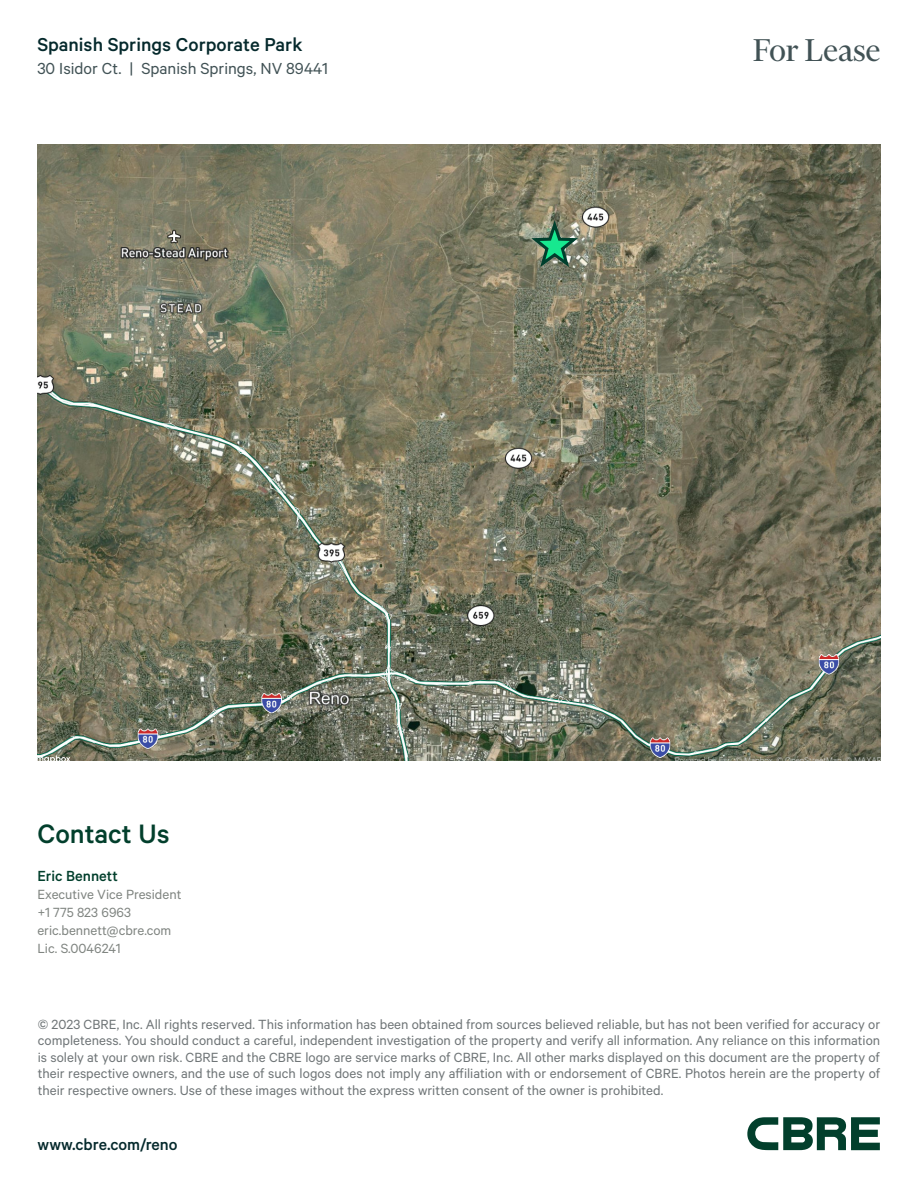
<style>
.page{position:relative;width:918px;height:1188px;background:#fff}
.page>*{position:absolute;margin:0;border:0;box-sizing:border-box;transform-origin:0 0}
.t1{font:36px "Financier Display";color:#415255}
.Contact_Us{font:500 30px "Calibre";color:#023f2c}
.t2{font:500 21px "Calibre";color:#05292c}
.t3{font:18px "Calibre";color:#415255}
.t4{font:500 18px "Calibre";color:#05292c}
.Broker_Name{font:500 16.5px "Calibre";color:#023f2c}
.t5{font:15px/16.5px "Calibre";color:#6f7577;text-align:justify}
.Contact_Info{font:15px "Calibre";color:#808581}
.t6{font:300 9.45px "Calibre";color:#d8d8d8}
</style>
<div class="page">
<img style="left:37px;top:145px;width:843px;height:615px">
<svg style="left:37px;top:755px;width:33px;height:5px"></svg>
<svg style="left:747px;top:1117px;width:133px;height:33px"></svg>
<svg style="left:527px;top:221px;width:55px;height:50px;background:#6b8e72"></svg>
<p class="t2" style="left:37px;top:33px;width:267px">Spanish Springs Corporate Park</p>
<p class="t3" style="left:37px;top:58px;width:292px">30 Isidor Ct. | Spanish Springs, NV 89441</p>
<p class="Contact_Us" style="left:37px;top:816px;width:134px">Contact Us</p>
<p class="Broker_Name" style="left:37px;top:866px;width:82px">Eric Bennett</p>
<p class="Contact_Info" style="left:37px;top:886px;width:146px">Executive Vice President</p>
<p class="Contact_Info" style="left:37px;top:904px;width:95px">+1 775 823 6963</p>
<p class="Contact_Info" style="left:37px;top:922px;width:135px">eric.bennett@cbre.com</p>
<p class="Contact_Info" style="left:37px;top:940px;width:85px">Lic. S.0046241</p>
<p class="t1" style="left:753px;top:32px;width:129px">For Lease</p>
<p class="t6" style="left:675px;top:754px;width:209px">Powered by Esri, © Mapbox, © OpenStreetMap, © MAXAR</p>
<p class="t5" style="left:38px;top:1016px;width:844px">© 2023 CBRE, Inc. All rights reserved. This information has been obtained from sources believed reliable, but has not been verified for accuracy or completeness. You should conduct a careful, independent investigation of the property and verify all information. Any reliance on this information is solely at your own risk. CBRE and the CBRE logo are service marks of CBRE, Inc. All other marks displayed on this document are the property of their respective owners, and the use of such logos does not imply any affiliation with or endorsement of CBRE. Photos herein are the property of their respective owners. Use of these images without the express written consent of the owner is prohibited.</p>
<p class="t4" style="left:38px;top:1134px;width:141px">www.cbre.com/reno</p>
</div>
